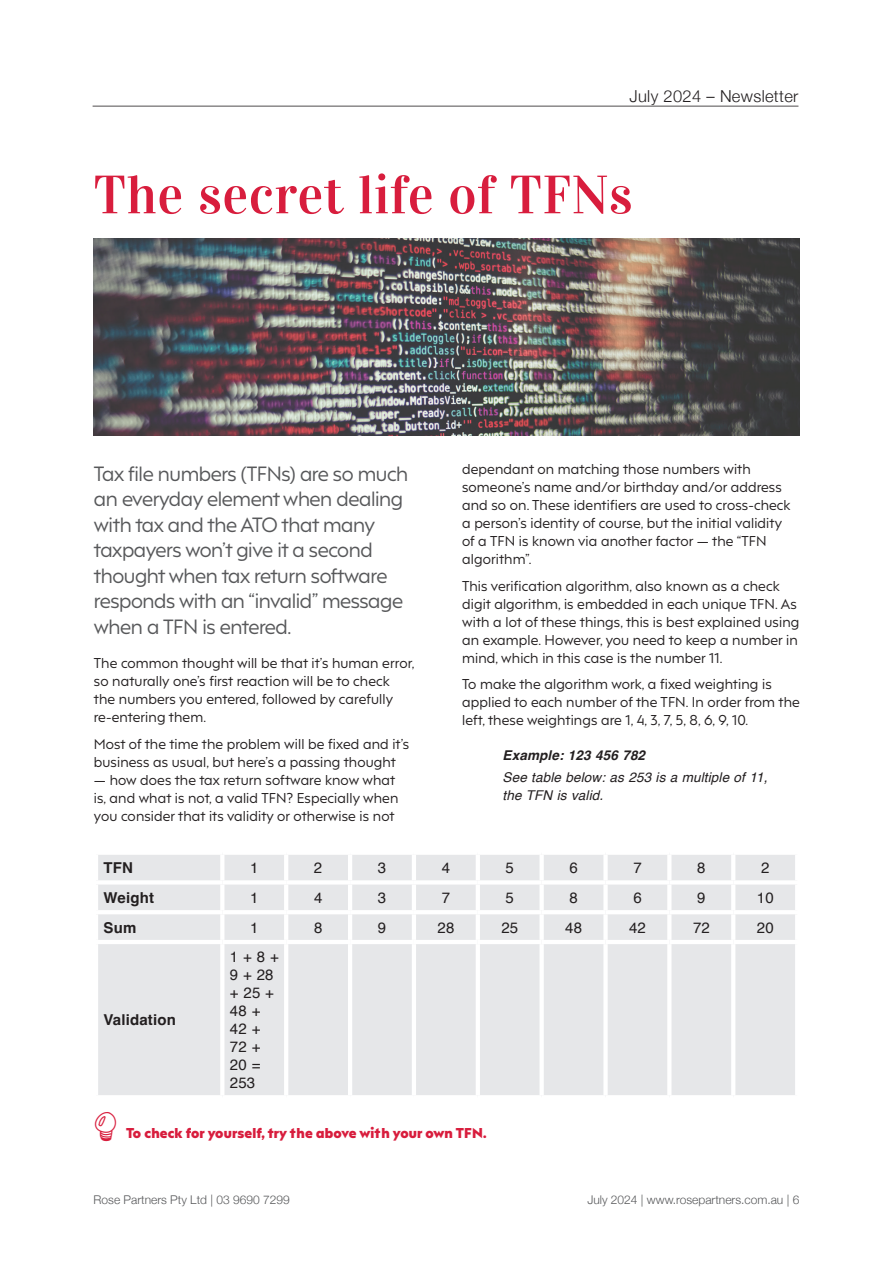
<style>
.page{position:relative;width:893px;height:1263px;background:#fff}
.page>*{position:absolute;margin:0;border:0;box-sizing:border-box;transform-origin:0 0}
.t1{font:54px "Vidaloka";letter-spacing:.01em;color:#d81d3d}
.t2{font:19.5px/25.5px "F37 Hooj";letter-spacing:-.02em;color:#57585a}
.t3{font:300 16.5px "Helvetica Neue";letter-spacing:.02em;color:#231f20}
.t4{font:15px/18px "Helvetica";letter-spacing:.01em;color:#231f20}
.t5{font:700 15px "Helvetica";letter-spacing:.01em;color:#231f20}
.t6{font:13.5px/18px "F37 Hooj";letter-spacing:.01em;color:#231f20}
.t7{font:italic 13.5px/18px "Helvetica";letter-spacing:.01em;color:#231f20}
.t8{font:900 13.5px "F37 Hooj";letter-spacing:.01em;color:#d81d3d}
.t9{font:italic 700 13.5px "Helvetica";letter-spacing:.01em;color:#231f20}
.t10{font:300 12px "Helvetica Neue";color:#57585a}
</style>
<div class="page">
<hr style="left:93px;top:106px;width:705px;height:1px;background:#231f20">
<div style="left:98px;top:855px;width:697px;height:240px;background:#e6e7e9"></div>
<hr style="left:220px;top:855px;width:4px;height:25px;background:#fff">
<hr style="left:284px;top:855px;width:4px;height:25px;background:#fff">
<hr style="left:348px;top:855px;width:4px;height:25px;background:#fff">
<hr style="left:412px;top:855px;width:4px;height:25px;background:#fff">
<hr style="left:476px;top:855px;width:4px;height:25px;background:#fff">
<div style="left:539px;top:855px;width:5px;height:25px;background:#fff"></div>
<div style="left:603px;top:855px;width:5px;height:25px;background:#fff"></div>
<hr style="left:667px;top:855px;width:4px;height:25px;background:#fff">
<hr style="left:731px;top:855px;width:4px;height:25px;background:#fff">
<hr style="left:94px;top:880px;width:128px;height:4px;background:#fff">
<hr style="left:222px;top:880px;width:64px;height:4px;background:#fff">
<hr style="left:220px;top:884px;width:4px;height:26px;background:#fff">
<hr style="left:286px;top:880px;width:64px;height:4px;background:#fff">
<hr style="left:284px;top:884px;width:4px;height:26px;background:#fff">
<hr style="left:350px;top:880px;width:64px;height:4px;background:#fff">
<hr style="left:348px;top:884px;width:4px;height:26px;background:#fff">
<hr style="left:414px;top:880px;width:64px;height:4px;background:#fff">
<hr style="left:412px;top:884px;width:4px;height:26px;background:#fff">
<hr style="left:478px;top:880px;width:64px;height:4px;background:#fff">
<hr style="left:476px;top:884px;width:4px;height:26px;background:#fff">
<hr style="left:542px;top:880px;width:64px;height:4px;background:#fff">
<div style="left:539px;top:884px;width:5px;height:26px;background:#fff"></div>
<hr style="left:606px;top:880px;width:63px;height:4px;background:#fff">
<div style="left:603px;top:884px;width:5px;height:26px;background:#fff"></div>
<hr style="left:669px;top:880px;width:64px;height:4px;background:#fff">
<hr style="left:667px;top:884px;width:4px;height:26px;background:#fff">
<hr style="left:733px;top:880px;width:66px;height:4px;background:#fff">
<hr style="left:731px;top:884px;width:4px;height:26px;background:#fff">
<hr style="left:94px;top:910px;width:128px;height:4px;background:#fff">
<hr style="left:222px;top:910px;width:64px;height:4px;background:#fff">
<hr style="left:220px;top:914px;width:4px;height:26px;background:#fff">
<hr style="left:286px;top:910px;width:64px;height:4px;background:#fff">
<hr style="left:284px;top:914px;width:4px;height:26px;background:#fff">
<hr style="left:350px;top:910px;width:64px;height:4px;background:#fff">
<hr style="left:348px;top:914px;width:4px;height:26px;background:#fff">
<hr style="left:414px;top:910px;width:64px;height:4px;background:#fff">
<hr style="left:412px;top:914px;width:4px;height:26px;background:#fff">
<hr style="left:478px;top:910px;width:64px;height:4px;background:#fff">
<hr style="left:476px;top:914px;width:4px;height:26px;background:#fff">
<hr style="left:542px;top:910px;width:64px;height:4px;background:#fff">
<div style="left:539px;top:914px;width:5px;height:26px;background:#fff"></div>
<hr style="left:606px;top:910px;width:63px;height:4px;background:#fff">
<div style="left:603px;top:914px;width:5px;height:26px;background:#fff"></div>
<hr style="left:669px;top:910px;width:64px;height:4px;background:#fff">
<hr style="left:667px;top:914px;width:4px;height:26px;background:#fff">
<hr style="left:733px;top:910px;width:66px;height:4px;background:#fff">
<hr style="left:731px;top:914px;width:4px;height:26px;background:#fff">
<hr style="left:94px;top:940px;width:128px;height:4px;background:#fff">
<hr style="left:222px;top:940px;width:64px;height:4px;background:#fff">
<hr style="left:220px;top:944px;width:4px;height:151px;background:#fff">
<hr style="left:286px;top:940px;width:64px;height:4px;background:#fff">
<hr style="left:284px;top:944px;width:4px;height:151px;background:#fff">
<hr style="left:350px;top:940px;width:64px;height:4px;background:#fff">
<hr style="left:348px;top:944px;width:4px;height:151px;background:#fff">
<hr style="left:414px;top:940px;width:64px;height:4px;background:#fff">
<hr style="left:412px;top:944px;width:4px;height:151px;background:#fff">
<hr style="left:478px;top:940px;width:64px;height:4px;background:#fff">
<hr style="left:476px;top:944px;width:4px;height:151px;background:#fff">
<hr style="left:542px;top:940px;width:64px;height:4px;background:#fff">
<div style="left:539px;top:944px;width:5px;height:151px;background:#fff"></div>
<hr style="left:606px;top:940px;width:63px;height:4px;background:#fff">
<div style="left:603px;top:944px;width:5px;height:151px;background:#fff"></div>
<hr style="left:669px;top:940px;width:64px;height:4px;background:#fff">
<hr style="left:667px;top:944px;width:4px;height:151px;background:#fff">
<hr style="left:733px;top:940px;width:66px;height:4px;background:#fff">
<hr style="left:731px;top:944px;width:4px;height:151px;background:#fff">
<img style="left:94px;top:238px;width:705px;height:197px">
<p class="t3" style="left:629px;top:83px;width:170px">July 2024 – Newsletter</p>
<h1 class="t1" style="left:94px;top:162px;width:541px">The secret life of TFNs</h1>
<h2 class="t2" style="left:94px;top:458px;width:316px">Tax file numbers (TFNs) are so much an everyday element when dealing with tax and the ATO that many taxpayers won’t give it a second thought when tax return software responds with an “invalid” message when a TFN is entered.</h2>
<p class="t6" style="left:94px;top:653px;width:322px">The common thought will be that it’s human error, so naturally one’s first reaction will be to check the numbers you entered, followed by carefully re-entering them.</p>
<p class="t6" style="left:94px;top:733px;width:317px">Most of the time the problem will be fixed and it’s business as usual, but here’s a passing thought</p>
<p class="t6" style="left:94px;top:769px;width:306px">— how does the tax return software know what is, and what is not, a valid TFN? Especially when you consider that its validity or otherwise is not</p>
<p class="t6" style="left:462px;top:459px;width:330px">dependant on matching those numbers with someone’s name and/or birthday and/or address and so on. These identifiers are used to cross-check a person’s identity of course, but the initial validity of a TFN is known via another factor — the “TFN algorithm”.</p>
<p class="t6" style="left:462px;top:575px;width:339px">This verification algorithm, also known as a check digit algorithm, is embedded in each unique TFN. As with a lot of these things, this is best explained using an example. However, you need to keep a number in mind, which in this case is the number 11.</p>
<p class="t6" style="left:462px;top:674px;width:339px">To make the algorithm work, a fixed weighting is applied to each number of the TFN. In order from the left, these weightings are 1, 4, 3, 7, 5, 8, 6, 9, 10.</p>
<p class="t9" style="left:503px;top:747px;width:144px">Example: 123 456 782</p>
<p class="t7" style="left:503px;top:769px;width:266px">See table below: as 253 is a multiple of 11, the TFN is valid.</p>
<p class="t5" style="left:104px;top:859px;width:31px">TFN</p>
<p class="t4" style="left:250px;top:859px;width:10px">1</p>
<p class="t4" style="left:314px;top:859px;width:10px">2</p>
<p class="t4" style="left:378px;top:859px;width:10px">3</p>
<p class="t4" style="left:442px;top:859px;width:10px">4</p>
<p class="t4" style="left:506px;top:859px;width:10px">5</p>
<p class="t4" style="left:569px;top:859px;width:10px">6</p>
<p class="t4" style="left:633px;top:859px;width:10px">7</p>
<p class="t4" style="left:697px;top:859px;width:10px">8</p>
<p class="t4" style="left:761px;top:859px;width:10px">2</p>
<p class="t5" style="left:104px;top:888px;width:52px">Weight</p>
<p class="t4" style="left:250px;top:889px;width:10px">1</p>
<p class="t4" style="left:314px;top:889px;width:10px">4</p>
<p class="t4" style="left:378px;top:889px;width:10px">3</p>
<p class="t4" style="left:442px;top:889px;width:10px">7</p>
<p class="t4" style="left:506px;top:889px;width:10px">5</p>
<p class="t4" style="left:569px;top:889px;width:10px">8</p>
<p class="t4" style="left:633px;top:889px;width:10px">6</p>
<p class="t4" style="left:697px;top:889px;width:10px">9</p>
<p class="t4" style="left:757px;top:889px;width:18px">10</p>
<p class="t5" style="left:104px;top:918px;width:34px">Sum</p>
<p class="t4" style="left:250px;top:919px;width:10px">1</p>
<p class="t4" style="left:314px;top:919px;width:10px">8</p>
<p class="t4" style="left:378px;top:919px;width:10px">9</p>
<p class="t4" style="left:438px;top:919px;width:18px">28</p>
<p class="t4" style="left:501px;top:919px;width:18px">25</p>
<p class="t4" style="left:565px;top:919px;width:18px">48</p>
<p class="t4" style="left:629px;top:919px;width:18px">42</p>
<p class="t4" style="left:693px;top:919px;width:18px">72</p>
<p class="t4" style="left:757px;top:919px;width:18px">20</p>
<p class="t4" style="left:230px;top:948px;width:50px">1 + 8 +<br>9 + 28 + 25 +<br>48 +<br>42 +<br>72 +<br>20 =<br>253</p>
<p class="t8" style="left:126px;top:1121px;width:362px">To check for yourself, try the above with your own TFN.</p>
<p class="t5" style="left:104px;top:1011px;width:74px">Validation</p>
<p class="t10" style="left:94px;top:1190px;width:198px">Rose Partners Pty Ltd | 03 9690 7299</p>
<p class="t10" style="left:587px;top:1190px;width:214px">July 2024 | www.rosepartners.com.au | 6</p>
</div>
